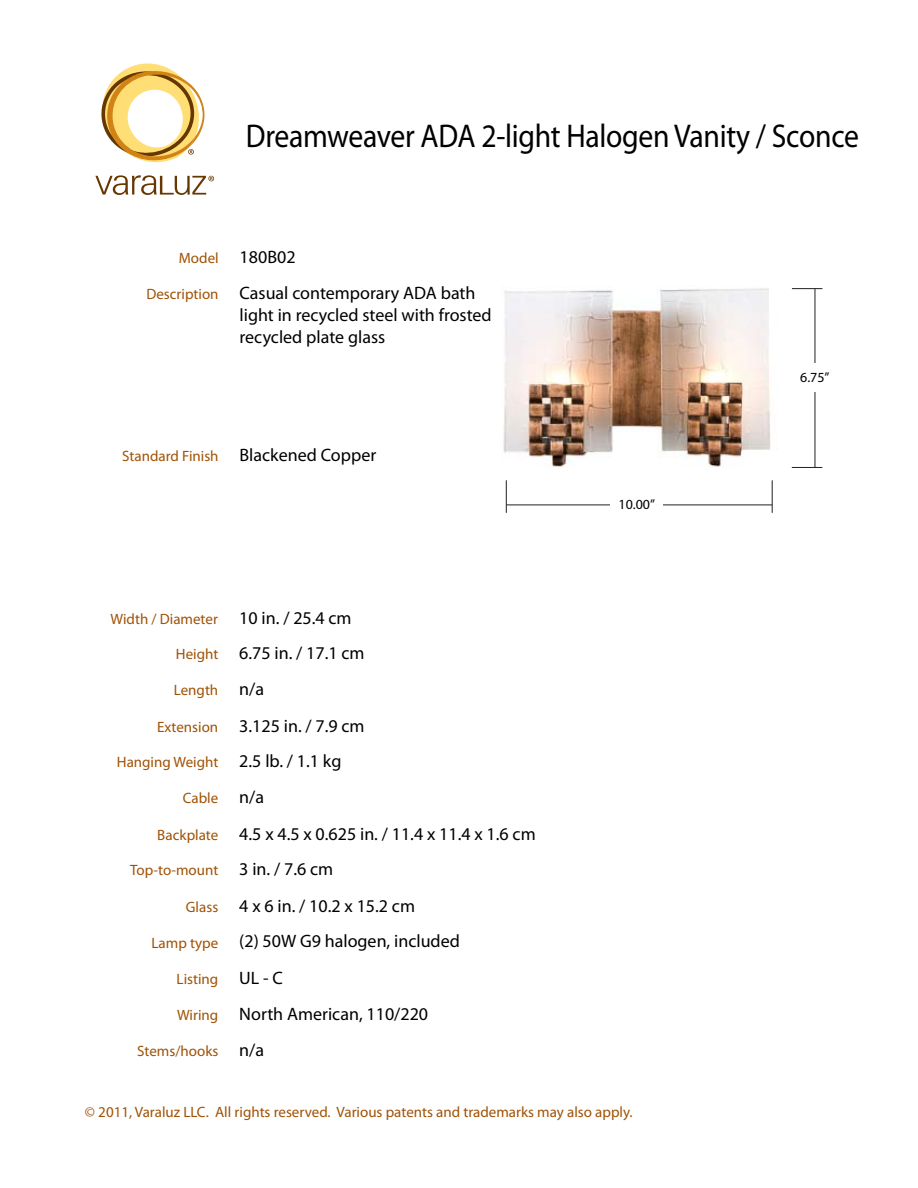
<style>
.page{position:relative;width:918px;height:1188px;background:#fff}
.page>*{position:absolute;margin:0;border:0;box-sizing:border-box;transform-origin:0 0}
.t1{font:33px "Myriad Pro";letter-spacing:-.01em;color:#000;scale:.9 1}
.t2{font:18px/21.6px "Myriad Pro";color:#000}
.t3{font:15px "Myriad Pro";color:#a05204}
.t4{font:13.95px "Myriad Pro";color:#000}
.s1{font-size:18px;color:#000}
.s2{font-size:15px;color:#a05204}
</style>
<div class="page">
<img style="left:503px;top:288px;width:268px;height:179px">
<svg style="left:101px;top:63px;width:104px;height:100px"></svg>
<svg style="left:95px;top:175px;width:119px;height:20px"></svg>
<hr style="left:815px;top:289px;width:1px;height:178px;background:#231f20">
<div style="left:791px;top:363px;width:48px;height:29px;background:#fff"></div>
<hr style="left:792px;top:288px;width:30px;height:1px;background:#231f20">
<hr style="left:792px;top:467px;width:30px;height:1px;background:#231f20">
<hr style="left:506px;top:480px;width:1px;height:33px;background:#231f20">
<hr style="left:772px;top:480px;width:1px;height:33px;background:#231f20">
<hr style="left:506px;top:505px;width:266px;height:1px;background:#231f20">
<div style="left:610px;top:493px;width:53px;height:25px;background:#fff"></div>
<h1 class="t1" style="left:246px;top:116px;width:683px">Dreamweaver ADA 2-light Halogen Vanity / Sconce</h1>
<p class="t3" style="left:179px;top:249px;width:41px">Model</p>
<p class="t3" style="left:146px;top:285px;width:74px">Description</p>
<p class="t2" style="left:240px;top:246px;width:57px">180B02</p>
<p class="t2" style="left:240px;top:282px;width:254px">Casual contemporary ADA bath light in recycled steel with frosted recycled plate glass</p>
<p class="t3" style="left:122px;top:447px;width:98px">Standard Finish</p>
<p class="t2" style="left:240px;top:444px;width:138px">Blackened Copper</p>
<p class="t4" style="left:619px;top:496px;width:38px">10.00”</p>
<p class="t4" style="left:800px;top:369px;width:31px">6.75”</p>
<p class="t3" style="left:111px;top:609px;width:243px">Width / Diameter <span class="s1">10 in. / 25.4 cm</span></p>
<p class="t2" style="left:176px;top:642px;width:190px"><span class="s2">Height</span> 6.75 in. / 17.1 cm</p>
<p class="t3" style="left:174px;top:681px;width:46px">Length</p>
<p class="t2" style="left:239px;top:678px;width:26px">n/a</p>
<p class="t2" style="left:157px;top:715px;width:209px"><span class="s2">Extension</span> 3.125 in. / 7.9 cm</p>
<p class="t2" style="left:239px;top:750px;width:104px">2.5 lb. / 1.1 kg</p>
<p class="t3" style="left:183px;top:789px;width:83px">Cable <span class="s1">n/a</span></p>
<p class="t3" style="left:117px;top:753px;width:103px">Hanging Weight</p>
<p class="t2" style="left:157px;top:822px;width:380px"><span class="s2">Backplate</span> 4.5 x 4.5 x 0.625 in. / 11.4 x 11.4 x 1.6 cm</p>
<p class="t3" style="left:130px;top:861px;width:205px">Top-to-mount <span class="s1">3 in. / 7.6 cm</span></p>
<p class="t3" style="left:186px;top:897px;width:34px">Glass</p>
<p class="t3" style="left:152px;top:933px;width:68px">Lamp type</p>
<p class="t3" style="left:177px;top:970px;width:43px">Listing</p>
<p class="t3" style="left:177px;top:1006px;width:43px">Wiring</p>
<p class="t3" style="left:137px;top:1041px;width:83px">Stems/hooks</p>
<p class="t2" style="left:239px;top:894px;width:177px">4 x 6 in. / 10.2 x 15.2 cm</p>
<p class="t2" style="left:239px;top:930px;width:222px">(2) 50W G9 halogen, included</p>
<p class="t2" style="left:239px;top:967px;width:45px">UL - C</p>
<p class="t2" style="left:239px;top:1003px;width:190px">North American, 110/220</p>
<p class="t2" style="left:239px;top:1039px;width:26px">n/a</p>
<p class="t3" style="left:85px;top:1103px;width:549px">© 2011, Varaluz LLC. All rights reserved. Various patents and trademarks may also apply.</p>
</div>
